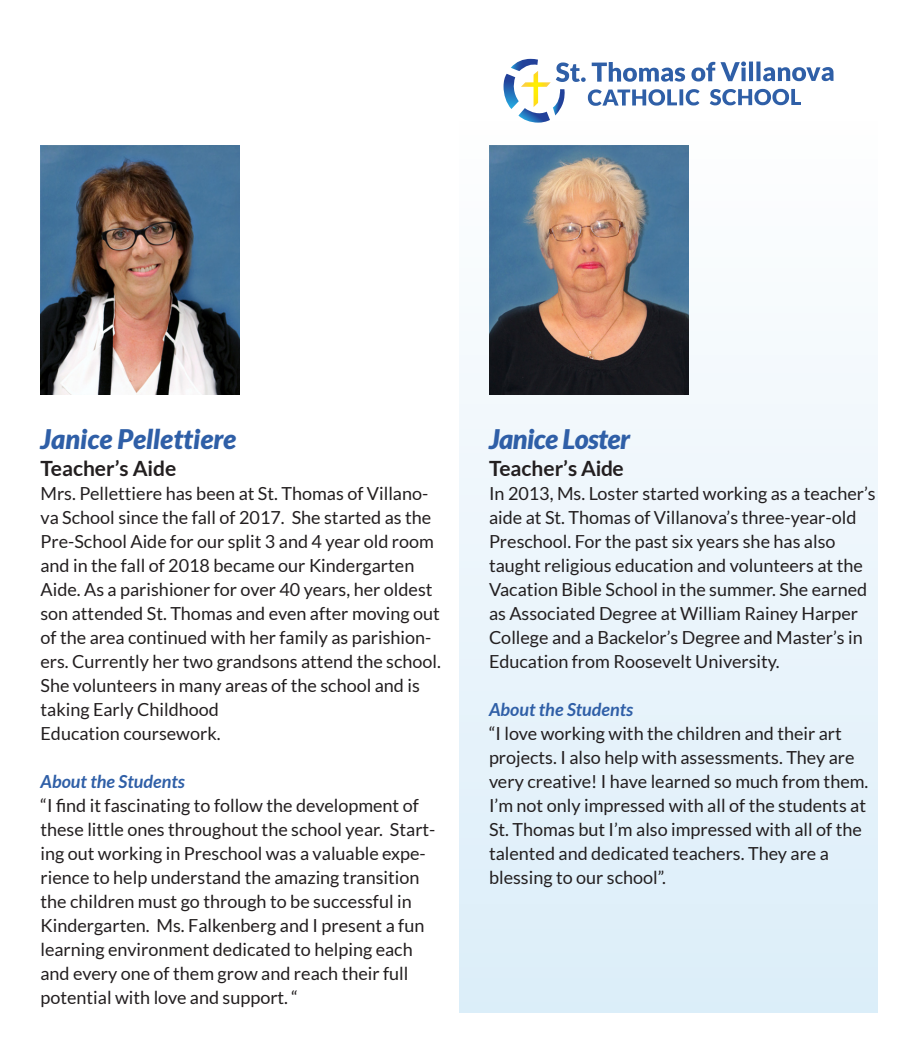
<style>
.page{position:relative;width:918px;height:1053px;background:#fff}
.page>*{position:absolute;margin:0;border:0;box-sizing:border-box;transform-origin:0 0}
.t1{font:italic 900 27px "Lato";color:#2f5fa7}
.t2{font:italic 900 27px "Lato";letter-spacing:-.02em;color:#2f5fa7}
.t3{font:700 21px "Lato";color:#231f20}
.t4{font:18px/24px "Lato";color:#231f20}
.t5{font:italic 700 18px "Lato";color:#2f5fa7}
</style>
<div class="page">
<div style="left:459px;top:120px;width:419px;height:892px;background:linear-gradient(to bottom,#fdfdfe,#dbedf9)"></div>
<svg style="left:504px;top:59px;width:330px;height:64px"></svg>
<img style="left:489px;top:146px;width:199px;height:248px">
<img style="left:40px;top:146px;width:200px;height:248px">
<p class="t1" style="left:40px;top:424px;width:197px">Janice Pellettiere</p>
<p class="t3" style="left:40px;top:457px;width:138px">Teacher’s Aide</p>
<p class="t4" style="left:40px;top:482px;width:402px">Mrs. Pellettiere has been at St. Thomas of Villano&shy;va School since the fall of 2017. She started as the Pre-School Aide for our split 3 and 4 year old room and in the fall of 2018 became our Kindergarten Aide. As a parishioner for over 40 years, her oldest son attended St. Thomas and even after moving out of the area continued with her family as parishion&shy;ers. Currently her two grandsons attend the school.<br>She volunteers in many areas of the school and is taking Early Childhood<br>Education coursework.</p>
<p class="t5" style="left:40px;top:771px;width:146px">About the Students</p>
<p class="t4" style="left:40px;top:794px;width:397px">“I find it fascinating to follow the development of these little ones throughout the school year. Start&shy;ing out working in Preschool was a valuable expe&shy;rience to help understand the amazing transition the children must go through to be successful in Kindergarten. Ms. Falkenberg and I present a fun learning environment dedicated to helping each and every one of them grow and reach their full potential with love and support. “</p>
<p class="t2" style="left:489px;top:424px;width:143px">Janice Loster</p>
<p class="t3" style="left:489px;top:457px;width:136px">Teacher’s Aide</p>
<p class="t4" style="left:489px;top:482px;width:388px">In 2013, Ms. Loster started working as a teacher’s aide at St. Thomas of Villanova’s three-year-old Preschool. For the past six years she has also taught religious education and volunteers at the Vacation Bible School in the summer. She earned as Associated Degree at William Rainey Harper College and a Backelor’s Degree and Master’s in Education from Roosevelt University.</p>
<p class="t5" style="left:489px;top:699px;width:146px">About the Students</p>
<p class="t4" style="left:489px;top:722px;width:381px">“I love working with the children and their art projects. I also help with assessments. They are very creative! I have learned so much from them.<br>I’m not only impressed with all of the students at St. Thomas but I’m also impressed with all of the talented and dedicated teachers. They are a</p>
<p class="t4" style="left:489px;top:866px;width:179px">blessing to our school”.</p>
</div>
